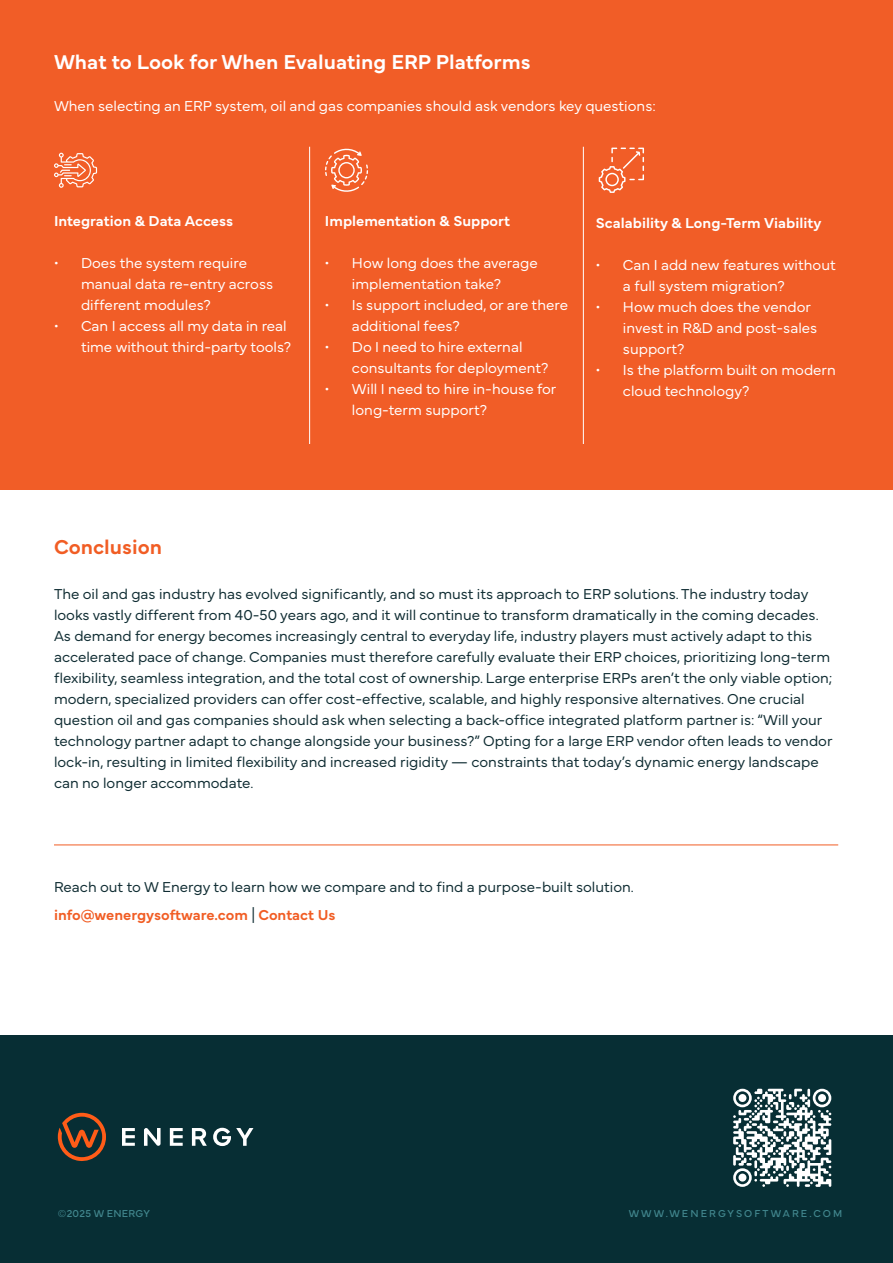
<style>
.page{position:relative;width:893px;height:1263px;background:#fff}
.page>*{position:absolute;margin:0;border:0;box-sizing:border-box;transform-origin:0 0}
.t1{font:600 21px "Mundial";color:#fff}
.t2{font:600 21px "Mundial";color:#f15d24}
.t3{font:300 15px/21px "Mundial";color:#102d33}
.t4{font:300 15px/21px "Mundial";color:#fff}
.t5{font:600 15px "Mundial";color:#fff}
.t6{font:10.5px "Mundial";letter-spacing:.2em;color:#41868d}
.t7{font:10.5px "Mundial";letter-spacing:.025em;color:#41868d}
.s1{font-weight:600;color:#f15d24}
</style>
<div class="page">
<div style="left:1px;top:0;width:892px;height:489px;background:#f15d27"></div>
<hr style="left:309px;top:147px;width:1px;height:297px;background:#fff">
<hr style="left:583px;top:147px;width:1px;height:297px;background:#fff">
<div style="left:0;top:1035px;width:893px;height:228px;background:#072e34"></div>
<svg style="left:122px;top:1128px;width:13px;height:18px"></svg>
<svg style="left:144px;top:1128px;width:17px;height:18px"></svg>
<svg style="left:170px;top:1128px;width:13px;height:18px"></svg>
<svg style="left:192px;top:1128px;width:15px;height:18px"></svg>
<svg style="left:213px;top:1128px;width:40px;height:18px"></svg>
<svg style="left:58px;top:1113px;width:48px;height:48px"></svg>
<svg style="left:733px;top:1089px;width:98px;height:98px"></svg>
<svg style="left:54px;top:153px;width:43px;height:35px"></svg>
<svg style="left:325px;top:148px;width:43px;height:44px"></svg>
<svg style="left:599px;top:148px;width:45px;height:45px"></svg>
<hr style="left:54px;top:844px;width:784px;height:1px;background:#f15d24">
<h1 class="t1" style="left:54px;top:45px;width:478px">What to Look for When Evaluating ERP Platforms</h1>
<p class="t4" style="left:54px;top:94px;width:603px">When selecting an ERP system, oil and gas companies should ask vendors key questions:</p>
<p class="t5" style="left:54px;top:209px;width:181px">Integration &amp; Data Access</p>
<p class="t4" style="left:81px;top:251px;width:194px;text-indent:-27px">• Does the system require manual data re-entry across different modules?</p>
<p class="t4" style="left:54px;top:314px;width:239px;text-align:right">• Can I access all my data in real time without third-party tools?</p>
<p class="t5" style="left:325px;top:209px;width:187px">Implementation &amp; Support</p>
<p class="t4" style="left:352px;top:251px;width:187px;text-indent:-27px">• How long does the average implementation take?</p>
<p class="t4" style="left:352px;top:293px;width:218px;text-indent:-27px">• Is support included, or are there additional fees?</p>
<p class="t4" style="left:352px;top:335px;width:198px;text-indent:-27px">• Do I need to hire external consultants for deployment?</p>
<p class="t4" style="left:352px;top:377px;width:206px;text-indent:-27px">• Will I need to hire in-house for long-term support?</p>
<p class="t5" style="left:596px;top:211px;width:227px">Scalability &amp; Long-Term Viability</p>
<p class="t4" style="left:623px;top:253px;width:214px;text-indent:-27px">• Can I add new features without a full system migration?</p>
<p class="t4" style="left:623px;top:295px;width:196px;text-indent:-27px">• How much does the vendor invest in R&amp;D and post-sales support?</p>
<p class="t4" style="left:623px;top:358px;width:214px;text-indent:-27px">• Is the platform built on modern cloud technology?</p>
<h1 class="t2" style="left:54px;top:531px;width:110px">Conclusion</h1>
<p class="t3" style="left:54px;top:582px;width:780px">The oil and gas industry has evolved significantly, and so must its approach to ERP solutions. The industry today looks vastly different from 40-50 years ago, and it will continue to transform dramatically in the coming decades.<br>As demand for energy becomes increasingly central to everyday life, industry players must actively adapt to this accelerated pace of change. Companies must therefore carefully evaluate their ERP choices, prioritizing long-term flexibility, seamless integration, and the total cost of ownership. Large enterprise ERPs aren’t the only viable option; modern, specialized providers can offer cost-effective, scalable, and highly responsive alternatives. One crucial question oil and gas companies should ask when selecting a back-office integrated platform partner is: “Will your technology partner adapt to change alongside your business?” Opting for a large ERP vendor often leads to vendor lock-in, resulting in limited flexibility and increased rigidity — constraints that today’s dynamic energy landscape can no longer accommodate.</p>
<p class="t3" style="left:54px;top:871px;width:581px;line-height:28.5px">Reach out to W Energy to learn how we compare and to find a purpose-built solution. <span class="s1">info@wenergysoftware.com</span> | <span class="s1">Contact Us</span></p>
<p class="t7" style="left:58px;top:1205px;width:93px">©2025 W ENERGY</p>
<p class="t6" style="left:629px;top:1205px;width:215px">WWW.WENERGYSOFTWARE.COM</p>
</div>
